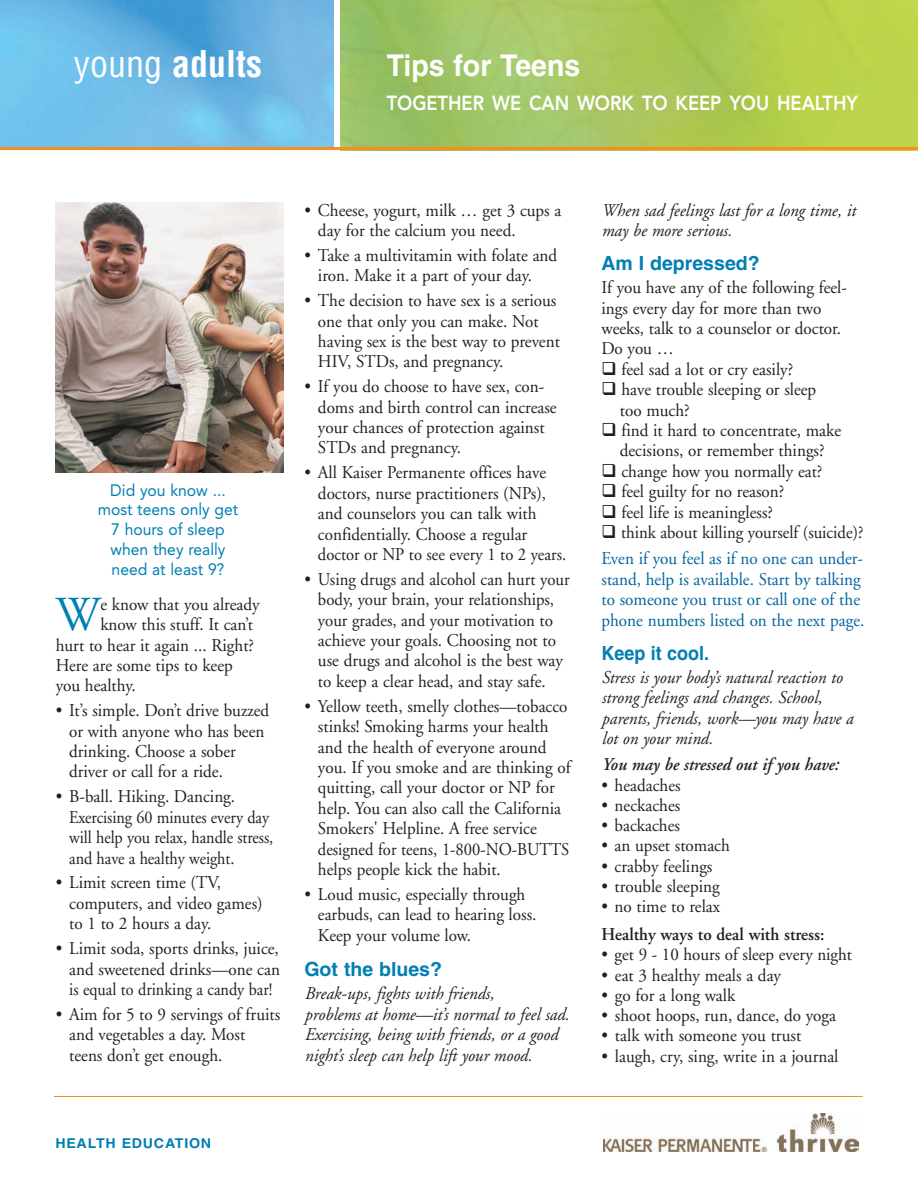
<style>
.page{position:relative;width:918px;height:1188px;background:#fff}
.page>*{position:absolute;margin:0;border:0;box-sizing:border-box;transform-origin:0 0}
.t1{font:48.75px "Adobe Garamond";color:#007fb4;scale:.95 1}
.t2{font:700 condensed 36px "Helvetica";color:#fff}
.t3{font:700 30px "Helvetica";color:#fff;scale:.95 1}
.t4{font:800 20.25px "Avenir";color:#fff;scale:.9 1}
.t5{font:700 19.5px "Helvetica";color:#007fb4}
.t6{font:700 19.5px "Helvetica";color:#007fb4;scale:.92 1}
.t7{font:18px/20.4px "Adobe Garamond";color:#231f20;scale:.95 1}
.t8{font:italic 18px/20.4px "Adobe Garamond";color:#231f20;scale:.95 1}
.t9{font:18px/20.4px "Adobe Garamond";color:#00649e;scale:.95 1}
.t10{font:18px "Adobe Garamond";color:#231f20;scale:.93 1}
.t11{font:18px "Adobe Garamond";color:#231f20;scale:.94 1}
.t12{font:italic 600 18px "Adobe Garamond";color:#231f20;scale:.95 1}
.t13{font:600 18px "Adobe Garamond";color:#231f20;scale:.95 1}
.t14{font:16.5px/19.8px "Avenir";color:#007fb4;text-align:center;scale:.95 1}
.t15{font:13.5px "Helvetica Bold TT";letter-spacing:.055em;color:#007fb4;scale:1.05 1}
.s1{font-weight:400}
</style>
<div class="page">
<img style="left:341px;top:0;width:577px;height:147px">
<img style="left:0;top:0;width:334px;height:147px">
<img style="left:603px;top:1114px;width:255px;height:37px">
<hr style="left:54px;top:1096px;width:809px;height:1px;background:#f68f1e">
<hr style="left:0;top:147px;width:918px;height:3px;background:#f68f1e">
<img style="left:55px;top:202px;width:228px;height:270px">
<h2 class="t2" style="left:74px;top:44px;width:189px"><span class="s1">young</span> adults</h2>
<h3 class="t3" style="left:387px;top:54px;width:205px">Tips for Teens</h3>
<p class="t4" style="left:387px;top:95px;width:525px">TOGETHER WE CAN WORK TO KEEP YOU HEALTHY</p>
<p class="t14" style="left:98px;top:481px;width:150px">Did you know ... most teens only get<br>7 hours of sleep when they really need at least 9?</p>
<h1 class="t1" style="left:56px;top:595px;width:48px">W</h1>
<p class="t7" style="left:100px;top:595px;width:169px">e know that you already</p>
<p class="t7" style="left:100px;top:616px;width:162px">know this stuff. It can’t</p>
<p class="t7" style="left:56px;top:636px;width:210px">hurt to hear it again ... Right?</p>
<p class="t7" style="left:56px;top:657px;width:188px">Here are some tips to keep</p>
<p class="t7" style="left:56px;top:677px;width:86px">you healthy.</p>
<p class="t7" style="left:69px;top:702px;width:212px;text-indent:-13px">• It’s simple. Don’t drive buzzed or with anyone who has been drinking. Choose a sober driver or call for a ride.</p>
<p class="t7" style="left:69px;top:788px;width:216px;text-indent:-13px">• B-ball. Hiking. Dancing.<br>Exercising 60 minutes every day will help you relax, handle stress, and have a healthy weight.</p>
<p class="t7" style="left:69px;top:874px;width:205px;text-indent:-14px">• Limit screen time (TV, computers, and video games) to 1 to 2 hours a day.</p>
<p class="t7" style="left:69px;top:940px;width:223px;text-align:justify;text-indent:-13px">• Limit soda, sports drinks, juice, and sweetened drinks—one can is equal to drinking a candy bar!</p>
<p class="t7" style="left:69px;top:1006px;width:224px;text-indent:-13px">• Aim for 5 to 9 servings of fruits and vegetables a day. Most teens don’t get enough.</p>
<p class="t7" style="left:318px;top:201px;width:258px;text-indent:-13px">• Cheese, yogurt, milk … get 3 cups a day for the calcium you need.</p>
<p class="t7" style="left:318px;top:247px;width:253px;text-indent:-14px">• Take a multivitamin with folate and iron. Make it a part of your day.</p>
<p class="t7" style="left:318px;top:292px;width:256px;text-indent:-13px">• The decision to have sex is a serious one that only you can make. Not having sex is the best way to prevent<br>HIV, STDs, and pregnancy.</p>
<p class="t7" style="left:318px;top:378px;width:253px;text-indent:-13px">• If you do choose to have sex, con&shy;doms and birth control can increase your chances of protection against<br>STDs and pregnancy.</p>
<p class="t7" style="left:318px;top:464px;width:263px;text-indent:-13px">• All Kaiser Permanente offices have doctors, nurse practitioners (NPs), and counselors you can talk with confidentially. Choose a regular doctor or NP to see every 1 to 2 years.</p>
<p class="t7" style="left:304px;top:571px;width:281px;text-align:center">• Using drugs and alcohol can hurt your body, your brain, your relationships, your grades, and your motivation to achieve your goals. Choosing not to<br>use drugs and alcohol is the best way<br>to keep a clear head, and stay safe.</p>
<p class="t7" style="left:318px;top:697px;width:268px;text-indent:-13px">• Yellow teeth, smelly clothes—tobacco stinks! Smoking harms your health and the health of everyone around you. If you smoke and are thinking of quitting, call your doctor or NP for help. You can also call the California Smokers' Helpline. A free service designed for teens, 1-800-NO-BUTTS helps people kick the habit.</p>
<p class="t7" style="left:318px;top:886px;width:232px;text-indent:-13px">• Loud music, especially through earbuds, can lead to hearing loss.<br>Keep your volume low.</p>
<p class="t5" style="left:304px;top:962px;width:139px">Got the blues?</p>
<p class="t8" style="left:304px;top:985px;width:280px">Break-ups, fights with friends,<br>problems at home—it’s normal to feel sad.<br>Exercising, being with friends, or a good night’s sleep can help lift your mood.</p>
<p class="t8" style="left:601px;top:201px;width:269px">When sad feelings last for a long time, it may be more serious.</p>
<p class="t5" style="left:601px;top:256px;width:160px">Am I depressed?</p>
<p class="t7" style="left:601px;top:279px;width:260px">If you have any of the following feel-</p>
<p class="t7" style="left:601px;top:299px;width:233px">ings every day for more than two</p>
<p class="t7" style="left:601px;top:320px;width:254px">weeks, talk to a counselor or doctor.</p>
<p class="t7" style="left:601px;top:340px;width:78px">Do you …</p>
<p class="t7" style="left:621px;top:361px;width:182px">feel sad a lot or cry easily?</p>
<p class="t7" style="left:621px;top:381px;width:207px">have trouble sleeping or sleep</p>
<p class="t7" style="left:620px;top:401px;width:75px">too much?</p>
<p class="t7" style="left:621px;top:422px;width:233px">find it hard to concentrate, make</p>
<p class="t7" style="left:620px;top:442px;width:217px">decisions, or remember things?</p>
<p class="t7" style="left:621px;top:463px;width:213px">change how you normally eat?</p>
<p class="t7" style="left:621px;top:483px;width:173px">feel guilty for no reason?</p>
<p class="t7" style="left:621px;top:503px;width:161px">feel life is meaningless?</p>
<p class="t10" style="left:621px;top:525px;width:262px">think about killing yourself (suicide)?</p>
<p class="t9" style="left:601px;top:550px;width:278px">Even if you feel as if no one can under&shy;stand, help is available. Start by talking to someone you trust or call one of the phone numbers listed on the next page.</p>
<p class="t6" style="left:601px;top:646px;width:118px">Keep it cool.</p>
<p class="t8" style="left:601px;top:669px;width:266px">Stress is your body’s natural reaction to strong feelings and changes. School, parents, friends, work—you may have a lot on your mind.</p>
<p class="t12" style="left:601px;top:758px;width:251px">You may be stressed out if you have:</p>
<p class="t7" style="left:601px;top:776px;width:85px">• headaches</p>
<p class="t7" style="left:601px;top:797px;width:84px">• neckaches</p>
<p class="t7" style="left:601px;top:817px;width:84px">• backaches</p>
<p class="t7" style="left:601px;top:837px;width:137px">• an upset stomach</p>
<p class="t7" style="left:601px;top:857px;width:118px">• crabby feelings</p>
<p class="t7" style="left:601px;top:878px;width:126px">• trouble sleeping</p>
<p class="t7" style="left:601px;top:898px;width:127px">• no time to relax</p>
<p class="t13" style="left:601px;top:927px;width:236px">Healthy ways to deal with stress:</p>
<p class="t11" style="left:601px;top:947px;width:268px">• get 9 - 10 hours of sleep every night</p>
<p class="t7" style="left:601px;top:966px;width:191px">• eat 3 healthy meals a day</p>
<p class="t7" style="left:601px;top:986px;width:142px">• go for a long walk</p>
<p class="t7" style="left:601px;top:1007px;width:248px">• shoot hoops, run, dance, do yoga</p>
<p class="t7" style="left:601px;top:1027px;width:212px">• talk with someone you trust</p>
<p class="t7" style="left:601px;top:1047px;width:251px">• laugh, cry, sing, write in a journal</p>
<p class="t15" style="left:55px;top:1136px;width:150px">HEALTH EDUCATION</p>
</div>
